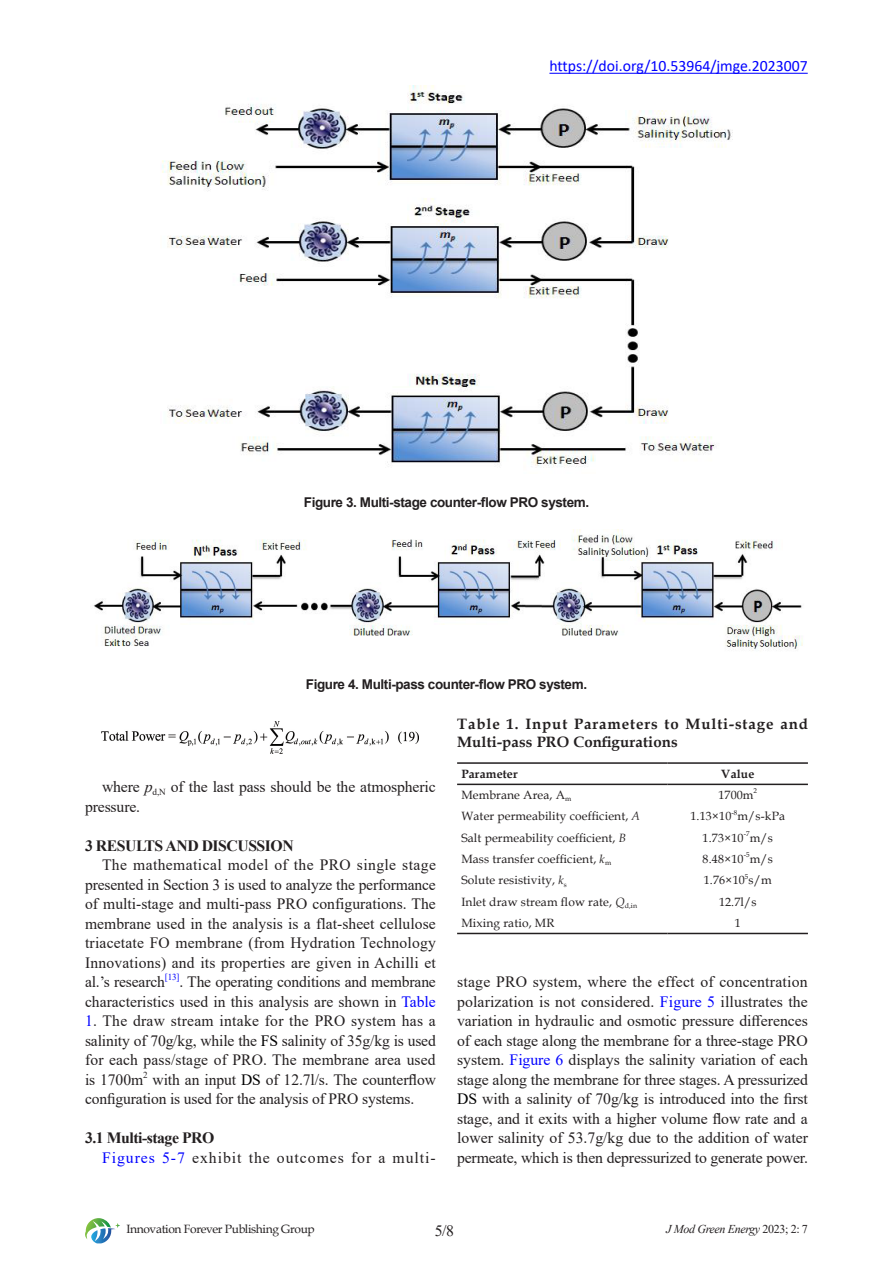
<style>
.page{position:relative;width:893px;height:1263px;background:#fff}
.page>*{position:absolute;margin:0;border:0;box-sizing:border-box;transform-origin:0 0}
.正文{font:15.75px/19.5px "Times New Roman";letter-spacing:-.01em;color:#231f20;text-align:justify}
.正文-2{font:15.75px "Times New Roman";letter-spacing:.06em;color:#231f20}
.t1{font:15.75px "Calibri";color:#00f}
.一级标题{font:700 15.75px "Times New Roman";letter-spacing:-.03em;color:#231f20}
.二级及以下等级标题{font:700 15.75px "Times New Roman";letter-spacing:-.03em;color:#231f20}
.表格题目{font:700 15px/18px "Book Antiqua";letter-spacing:.06em;color:#231f20}
.图注样式{font:700 13.5px "Arial";letter-spacing:-.03em;color:#231f20}
.表格样式{font:12px "Book Antiqua";letter-spacing:.01em;color:#231f20}
.表格样式-2{font:12px "Book Antiqua";letter-spacing:-.03em;color:#231f20}
.t2{font:italic 12px "Times New Roman";letter-spacing:-.03em;color:#231f20}
.表格样式-3{font:700 12px "Book Antiqua";letter-spacing:.01em;color:#231f20}
.正文-3{font:9.15px "Times New Roman";color:#00f}
.正文-4{font:9.15px "Times New Roman";color:#231f20}
.表格样式-4{font:7.05px "Book Antiqua";color:#231f20}
.s1{font-style:italic}
.s2{color:#00f}
.s3{color:#000}
.s4{font-style:normal}
</style>
<div class="page">
<svg style="left:85px;top:1218px;width:35px;height:25px"></svg>
<hr style="left:549px;top:73px;width:259px;height:1px;background:#00f">
<img style="left:162px;top:85px;width:570px;height:382px">
<img style="left:93px;top:529px;width:710px;height:122px">
<img style="left:102px;top:722px;width:317px;height:32px">
<hr style="left:457px;top:784px;width:211px;height:1px;background:#231f20">
<hr style="left:668px;top:784px;width:140px;height:1px;background:#231f20">
<hr style="left:457px;top:762px;width:211px;height:2px;background:#231f20">
<hr style="left:668px;top:762px;width:140px;height:2px;background:#231f20">
<hr style="left:457px;top:933px;width:211px;height:1px;background:#231f20">
<hr style="left:668px;top:933px;width:140px;height:1px;background:#231f20">
<p class="t1" style="left:549px;top:55px;width:260px">https://doi.org/10.53964/jmge.2023007</p>
<p class="图注样式" style="left:304px;top:492px;width:287px">Figure 3. Multi-stage counter-flow PRO system.</p>
<p class="图注样式" style="left:306px;top:674px;width:283px">Figure 4. Multi-pass counter-flow PRO system.</p>
<p class="正文" style="left:85px;top:777px;width:352px;text-indent:17px">where <span class="s1">p</span><sub>d,N</sub> of the last pass should be the atmospheric pressure.</p>
<p class="一级标题" style="left:85px;top:834px;width:210px">3 RESULTS AND DISCUSSION</p>
<p class="正文" style="left:85px;top:855px;width:352px;text-indent:17px">The mathematical model of the PRO single stage presented in Section 3 is used to analyze the performance of multi-stage and multi-pass PRO configurations. The membrane used in the analysis is a flat-sheet cellulose triacetate FO membrane (from Hydration Technology Innovations) and its properties are given in Achilli et al.’s research</p>
<p class="正文-3" style="left:165px;top:970px;width:16px">[13]</p>
<p class="正文" style="left:85px;top:972px;width:352px;text-align:right">. The operating conditions and membrane<br>characteristics used in this analysis are shown in <span class="s2">Table</span></p>
<p class="正文" style="left:85px;top:1011px;width:352px"><span class="s2">1</span>. The draw stream intake for the PRO system has a salinity of 70g/kg, while the <span class="s3">FS</span> salinity of 35g/kg is used for each pass/stage of PRO. The membrane area used is 1700m</p>
<p class="正文-4" style="left:143px;top:1068px;width:6px">2</p>
<p class="正文" style="left:85px;top:1069px;width:352px;text-indent:68px">with an input <span class="s3">DS</span> of 12.7l/s. The counterflow configuration is used for the analysis of PRO systems.</p>
<p class="二级及以下等级标题" style="left:85px;top:1127px;width:131px">3.1 Multi-stage PRO</p>
<p class="正文-2" style="left:102px;top:1146px;width:335px"><span class="s2">Figures 5-7</span> exhibit the outcomes for a multi-</p>
<p class="表格题目" style="left:457px;top:715px;width:352px">Table 1. Input Parameters to Multi-stage and<br>Multi-pass PRO Configurations</p>
<p class="表格样式-3" style="left:461px;top:765px;width:58px">Parameter</p>
<p class="表格样式-3" style="left:721px;top:765px;width:35px">Value</p>
<p class="表格样式" style="left:461px;top:787px;width:112px">Membrane Area, A<sub>m</sub></p>
<p class="表格样式" style="left:718px;top:787px;width:37px">1700m</p>
<p class="表格样式-4" style="left:754px;top:786px;width:5px">2</p>
<p class="表格样式" style="left:461px;top:808px;width:180px">Water permeability coefficient, <span class="s1">A</span></p>
<p class="表格样式" style="left:690px;top:808px;width:42px">1.13×10</p>
<p class="表格样式-4" style="left:731px;top:807px;width:7px">-8</p>
<p class="表格样式" style="left:737px;top:808px;width:49px">m/s-kPa</p>
<p class="表格样式" style="left:461px;top:829px;width:166px">Salt permeability coefficient, <span class="s1">B</span></p>
<p class="表格样式" style="left:703px;top:829px;width:42px">1.73×10</p>
<p class="表格样式-4" style="left:744px;top:829px;width:7px">-7</p>
<p class="表格样式" style="left:750px;top:829px;width:25px">m/s</p>
<p class="表格样式" style="left:461px;top:851px;width:151px">Mass transfer coefficient, <span class="s1">k</span><sub>m</sub></p>
<p class="表格样式" style="left:703px;top:851px;width:42px">8.48×10</p>
<p class="表格样式-4" style="left:744px;top:850px;width:7px">-5</p>
<p class="表格样式" style="left:750px;top:851px;width:25px">m/s</p>
<p class="表格样式" style="left:461px;top:872px;width:107px">Solute resistivity, <span class="s1">k</span><sub>s</sub></p>
<p class="表格样式" style="left:704px;top:872px;width:69px">1.76×10 s/m</p>
<p class="表格样式-4" style="left:745px;top:871px;width:5px">5</p>
<p class="表格样式" style="left:461px;top:893px;width:177px">Inlet draw stream flow rate, <span class="s1">Q</span><sub>d,in</sub></p>
<p class="表格样式" style="left:719px;top:893px;width:39px">12.7l/s</p>
<p class="表格样式" style="left:461px;top:914px;width:95px">Mixing ratio, MR</p>
<p class="表格样式" style="left:735px;top:914px;width:7px">1</p>
<p class="正文" style="left:457px;top:971px;width:352px">stage PRO system, where the effect of concentration polarization is not considered. <span class="s2">Figure 5</span> illustrates the variation in hydraulic and osmotic pressure differences of each stage along the membrane for a three-stage PRO system. <span class="s2">Figure 6</span> displays the salinity variation of each stage along the membrane for three stages. A pressurized <span class="s3">DS</span> with a salinity of 70g/kg is introduced into the first stage, and it exits with a higher volume flow rate and a lower salinity of 53.7g/kg due to the addition of water permeate, which is then depressurized to generate power.</p>
<p class="表格样式-2" style="left:126px;top:1220px;width:190px">Innovation Forever Publishing Group</p>
<p class="正文" style="left:435px;top:1220px;width:21px">5/8</p>
<p class="t2" style="left:666px;top:1220px;width:143px">J Mod Green Energy <span class="s4">2023; 2: 7</span></p>
</div>
